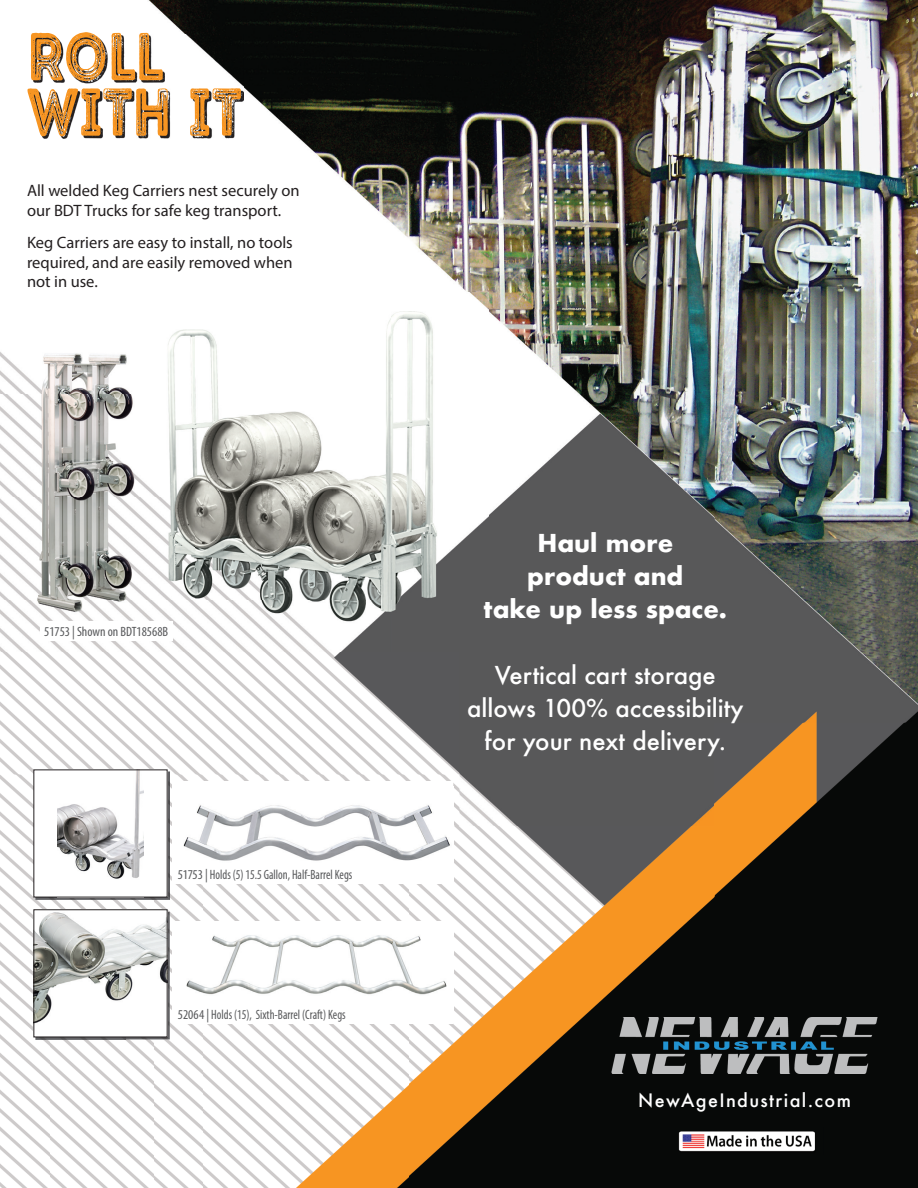
<style>
.page{position:relative;width:918px;height:1188px;background:#fff}
.page>*{position:absolute;margin:0;border:0;box-sizing:border-box;transform-origin:0 0}
.t1{font:67.5px/55.5px "Intro Rust G Base 2 Line";letter-spacing:-.01em;color:#f79522;scale:.8 1}
.t2{font:500 24px/33px "Futura";color:#fff;text-align:center}
.t3{font:700 24px/33px "Futura";color:#fff;text-align:center}
.t4{font:500 18px "Futura";letter-spacing:.075em;color:#fff}
.t5{font:16.5px/19.8px "Myriad Pro";color:#231f20}
.t6{font:condensed 13.5px "Myriad Pro";color:#57585a}
</style>
<div class="page">
<img style="left:148px;top:0;width:770px;height:51px">
<img style="left:243px;top:51px;width:471px;height:258px">
<img style="left:714px;top:51px;width:204px;height:1137px">
<img style="left:459px;top:309px;width:256px;height:517px">
<img style="left:0;top:652px;width:459px;height:123px">
<img style="left:0;top:775px;width:51px;height:413px">
<img style="left:170px;top:775px;width:289px;height:51px">
<img style="left:153px;top:838px;width:51px;height:350px">
<img style="left:408px;top:826px;width:307px;height:362px">
<img style="left:51px;top:900px;width:96px;height:9px">
<img style="left:204px;top:884px;width:204px;height:37px">
<img style="left:204px;top:1024px;width:204px;height:164px">
<img style="left:51px;top:1040px;width:102px;height:148px">
<div style="left:173px;top:781px;width:280px;height:103px;background:#fff"></div>
<img style="left:183px;top:805px;width:267px;height:56px">
<img style="left:0;top:292px;width:489px;height:360px">
<div style="left:173px;top:921px;width:280px;height:102px;background:#fff"></div>
<img style="left:186px;top:935px;width:261px;height:60px">
<img style="left:36px;top:772px;width:134px;height:128px">
<div style="left:34px;top:770px;width:133px;height:127px;background:#fff"></div>
<img style="left:58px;top:772px;width:85px;height:107px">
<img style="left:125px;top:911px;width:45px;height:129px">
<img style="left:36px;top:1037px;width:89px;height:3px">
<img style="left:35px;top:911px;width:131px;height:124px">
<div style="left:33px;top:909px;width:135px;height:128px;border:1px solid #231f20"></div>
<img style="left:612px;top:1017px;width:266px;height:57px">
<img style="left:30px;top:34px;width:213px;height:105px">
<div style="left:40px;top:622px;width:133px;height:19px;background:#fff"></div>
<img style="left:666px;top:1128px;width:157px;height:26px">
<h1 class="t1" style="left:27px;top:30px;width:270px">Roll<br>With It</h1>
<p class="t5" style="left:27px;top:181px;width:274px">All welded Keg Carriers nest securely on our BDT Trucks for safe keg transport.</p>
<p class="t5" style="left:27px;top:232px;width:267px;text-align:justify">Keg Carriers are easy to install, no tools required, and are easily removed when not in use.</p>
<p class="t6" style="left:44px;top:624px;width:126px">51753 | Shown on BDT18568B</p>
<p class="t6" style="left:178px;top:867px;width:176px">51753 | Holds (5) 15.5 Gallon, Half-Barrel Kegs</p>
<p class="t6" style="left:178px;top:1006px;width:169px">52064 | Holds (15), Sixth-Barrel (Craft) Kegs</p>
<h2 class="t3" style="left:484px;top:527px;width:245px">Haul more<br>product and<br>take up less space.</h2>
<h2 class="t2" style="left:467px;top:659px;width:278px">Vertical cart storage allows 100% accessibility for your next delivery.</h2>
<p class="t4" style="left:638px;top:1088px;width:214px">NewAgeIndustrial.com</p>
</div>
